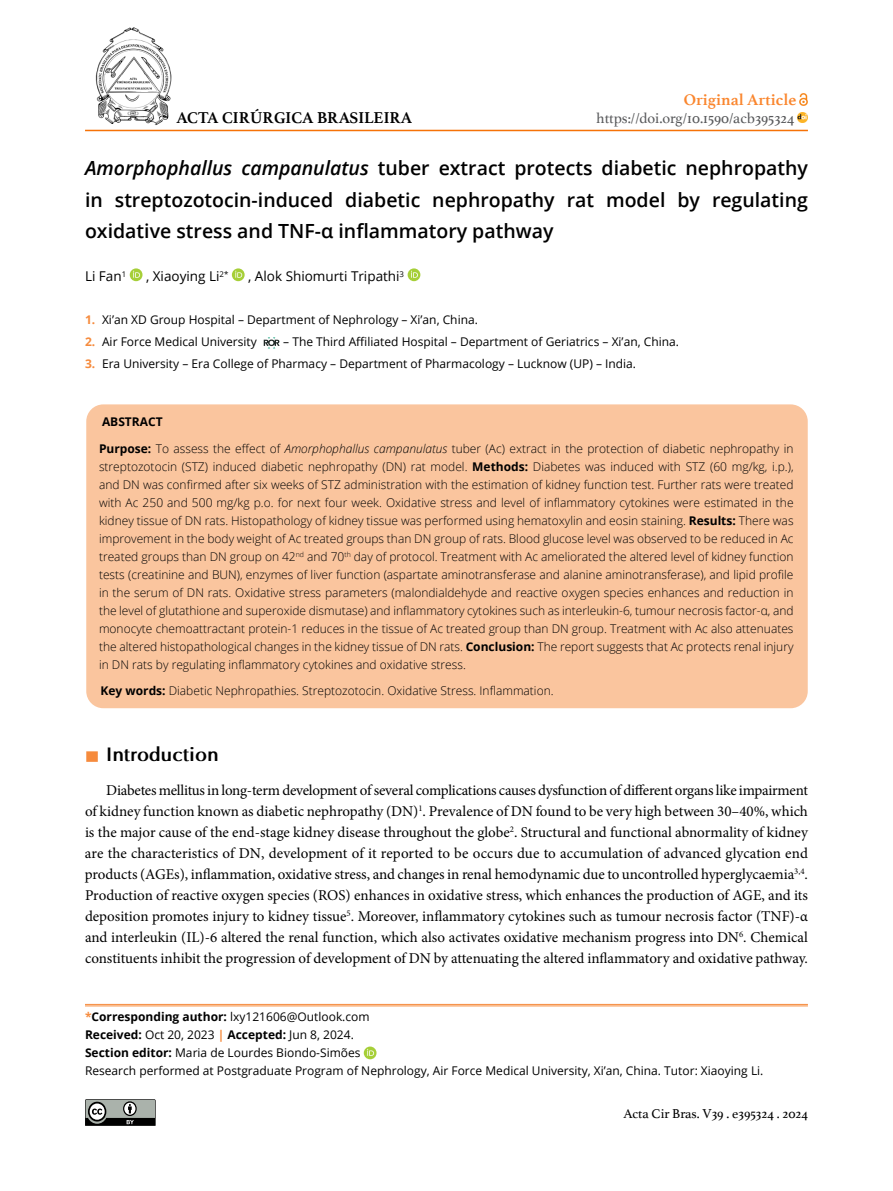
<style>
.page{position:relative;width:893px;height:1191px;background:#fff}
.page>*{position:absolute;margin:0;border:0;box-sizing:border-box;transform-origin:0 0}
.t1{font:600 19.5px/31.5px "Open Sans";color:#000;text-align:justify}
.t2{font:700 19.5px "Optima";color:#000}
.t3{font:700 16.5px "Athelas";color:#000}
.t4{font:700 16.5px "Athelas";color:#fa862e}
.t5{font:15px/21px "Minion Pro";letter-spacing:-.005em;color:#000;text-align:justify}
.t6{font:15px "Athelas";color:#58595b}
.t7{font:13.5px "Open Sans";color:#000}
.t8{font:13.5px "Athelas";color:#000}
.t9{font:300 12px/18px "Open Sans";color:#000;text-align:justify}
.t10{font:12px/18px "Open Sans";color:#000}
.t11{font:700 12px "Open Sans";color:#000}
.s1{font-style:italic}
.s2{font-weight:700;color:#f68b3d}
.s3{font-weight:700}
</style>
<div class="page">
<img style="left:95px;top:27px;width:77px;height:98px">
<hr style="left:85px;top:130px;width:723px;height:1px;background:#f67207">
<svg style="left:85px;top:1099px;width:71px;height:27px"></svg>
<svg style="left:800px;top:93px;width:8px;height:13px"></svg>
<svg style="left:797px;top:112px;width:11px;height:11px"></svg>
<div style="left:130px;top:268px;width:12px;height:13px;background:#a6cf38;border-radius:50%"></div>
<svg style="left:133px;top:271px;width:7px;height:7px"></svg>
<svg style="left:232px;top:268px;width:13px;height:13px"></svg>
<svg style="left:235px;top:271px;width:7px;height:7px"></svg>
<div style="left:408px;top:268px;width:12px;height:13px;background:#a6cf38;border-radius:50%"></div>
<svg style="left:411px;top:271px;width:7px;height:7px"></svg>
<svg style="left:264px;top:337px;width:16px;height:11px"></svg>
<div style="left:86px;top:404px;width:722px;height:304px;background:#fac59e;border-radius:17px"></div>
<div style="left:86px;top:751px;width:12px;height:11px;background:#f68b3d"></div>
<hr style="left:85px;top:1004px;width:723px;height:1px;background:#f68b3d">
<hr style="left:85px;top:1005px;width:723px;height:1px;background:#f68b3d">
<svg style="left:364px;top:1046px;width:12px;height:13px"></svg>
<svg style="left:367px;top:1048px;width:7px;height:7px"></svg>
<h2 class="t4" style="left:684px;top:86px;width:114px">Original Article</h2>
<p class="t6" style="left:596px;top:106px;width:199px">https://doi.org/10.1590/acb395324</p>
<h1 class="t1" style="left:85px;top:152px;width:724px"><span class="s1">Amorphophallus campanulatus</span> tuber extract protects diabetic nephropathy in streptozotocin-induced diabetic nephropathy rat model by regulating oxidative stress and TNF-α inflammatory pathway</h1>
<p class="t7" style="left:85px;top:267px;width:43px">Li Fan<sup>1</sup></p>
<p class="t7" style="left:146px;top:267px;width:84px">, Xiaoying Li<sup>2*</sup></p>
<p class="t7" style="left:248px;top:267px;width:157px">, Alok Shiomurti Tripathi<sup>3</sup></p>
<p class="t10" style="left:85px;top:310px;width:394px"><span class="s2">1.</span> Xi’an XD Group Hospital – Department of Nephrology – Xi’an, China.</p>
<p class="t10" style="left:85px;top:332px;width:173px"><span class="s2">2.</span> Air Force Medical University</p>
<p class="t10" style="left:283px;top:332px;width:397px">– The Third Affiliated Hospital – Department of Geriatrics – Xi’an, China.</p>
<p class="t10" style="left:85px;top:354px;width:553px"><span class="s2">3.</span> Era University – Era College of Pharmacy – Department of Pharmacology – Lucknow (UP) – India.</p>
<h2 class="t3" style="left:176px;top:104px;width:237px">ACTA CIRÚRGICA BRASILEIRA</h2>
<p class="t11" style="left:102px;top:413px;width:62px">ABSTRACT</p>
<p class="t9" style="left:99px;top:439px;width:696px"><span class="s3">Purpose:</span> To assess the effect of <span class="s1">Amorphophallus campanulatus</span> tuber (Ac) extract in the protection of diabetic nephropathy in streptozotocin (STZ) induced diabetic nephropathy (DN) rat model. <span class="s3">Methods:</span> Diabetes was induced with STZ (60 mg/kg, i.p.), and DN was confirmed after six weeks of STZ administration with the estimation of kidney function test. Further rats were treated with Ac 250 and 500 mg/kg p.o. for next four week. Oxidative stress and level of inflammatory cytokines were estimated in the kidney tissue of DN rats. Histopathology of kidney tissue was performed using hematoxylin and eosin staining. <span class="s3">Results:</span> There was improvement in the body weight of Ac treated groups than DN group of rats. Blood glucose level was observed to be reduced in Ac treated groups than DN group on 42<sup>nd</sup> and 70<sup>th</sup> day of protocol. Treatment with Ac ameliorated the altered level of kidney function tests (creatinine and BUN), enzymes of liver function (aspartate aminotransferase and alanine aminotransferase), and lipid profile in the serum of DN rats. Oxidative stress parameters (malondialdehyde and reactive oxygen species enhances and reduction in the level of glutathione and superoxide dismutase) and inflammatory cytokines such as interleukin-6, tumour necrosis factor-α, and monocyte chemoattractant protein-1 reduces in the tissue of Ac treated group than DN group. Treatment with Ac also attenuates the altered histopathological changes in the kidney tissue of DN rats. <span class="s3">Conclusion:</span> The report suggests that Ac protects renal injury in DN rats by regulating inflammatory cytokines and oxidative stress.</p>
<p class="t9" style="left:101px;top:682px;width:455px"><span class="s3">Key words:</span> Diabetic Nephropathies. Streptozotocin. Oxidative Stress. Inflammation.</p>
<h1 class="t2" style="left:106px;top:743px;width:114px">Introduction</h1>
<p class="t5" style="left:85px;top:780px;width:724px;text-indent:21px">Diabetes mellitus in long-term development of several complications causes dysfunction of different organs like impairment of kidney function known as diabetic nephropathy (DN)<sup>1</sup>. Prevalence of DN found to be very high between 30–40%, which is the major cause of the end-stage kidney disease throughout the globe<sup>2</sup>. Structural and functional abnormality of kidney are the characteristics of DN, development of it reported to be occurs due to accumulation of advanced glycation end products (AGEs), inflammation, oxidative stress, and changes in renal hemodynamic due to uncontrolled hyperglycaemia<sup>3,4</sup>.<br>Production of reactive oxygen species (ROS) enhances in oxidative stress, which enhances the production of AGE, and its deposition promotes injury to kidney tissue<sup>5</sup>. Moreover, inflammatory cytokines such as tumour necrosis factor (TNF)-α and interleukin (IL)-6 altered the renal function, which also activates oxidative mechanism progress into DN<sup>6</sup>. Chemical constituents inhibit the progression of development of DN by attenuating the altered inflammatory and oxidative pathway.</p>
<p class="t10" style="left:85px;top:1007px;width:680px"><span class="s2">*</span><span class="s3">Corresponding author:</span> lxy121606@Outlook.com<br><span class="s3">Received:</span> Oct 20, 2023 <span class="s2">|</span> <span class="s3">Accepted:</span> Jun 8, 2024.<br><span class="s3">Section editor:</span> Maria de Lourdes Biondo-Simões<br>Research performed at Postgraduate Program of Nephrology, Air Force Medical University, Xi’an, China. Tutor: Xiaoying Li.</p>
<p class="t8" style="left:623px;top:1102px;width:186px">Acta Cir Bras. V39 . e395324 . 2024</p>
</div>
